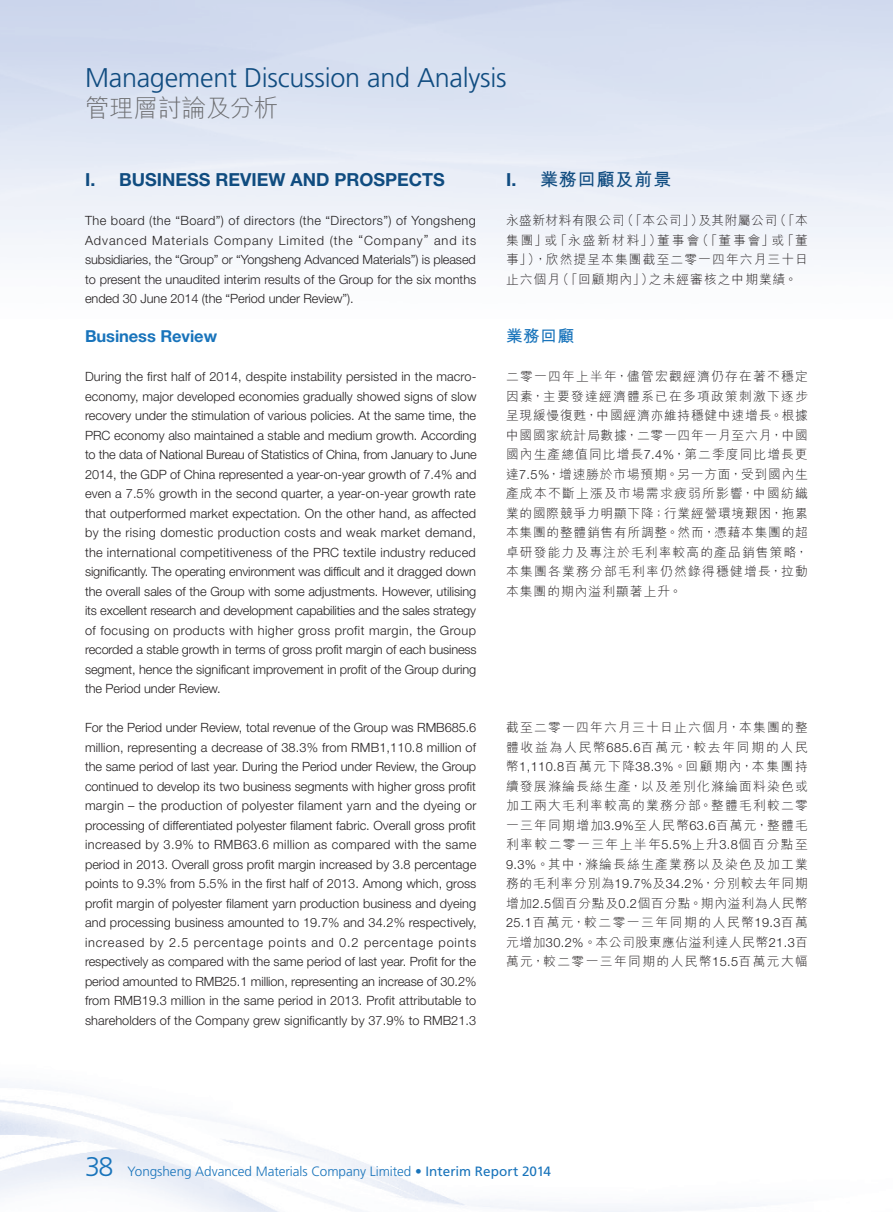
<style>
.page{position:relative;width:893px;height:1212px;background:#fff}
.page>*{position:absolute;margin:0;border:0;box-sizing:border-box;transform-origin:0 0}
.Body_Text{font:300 27px "Frutiger LT Std";letter-spacing:-.01em;color:#104c80}
.Body_Text-2{font:300 27px "Frutiger LT Std";color:#1974bb}
.Body_Text-3{font:300 24.75px "M Hei HK";letter-spacing:-.025em;color:#6c6d70}
.Heading_1{font:700 18px "Helvetica Neue LT Std";color:#104c80}
.C_Heading_1{font:700 18px "M Hei HK";letter-spacing:.05em;color:#104c80}
.Heading_2{font:700 16.5px "Helvetica Neue LT Std";letter-spacing:-.005em;color:#1974bb}
.C_Heading_2{font:700 16.5px "M Hei HK";color:#1974bb}
.Body_Text-4{font:300 13.5px "Frutiger LT Std";letter-spacing:-.005em;color:#1974bb}
.Body_Text-5{font:300 12.75px/19.5px "Helvetica Neue LT Std";letter-spacing:-.005em;color:#231f20;text-align:justify}
.C_Body_Text{font:300 12.75px/19.5px "M Hei HK";letter-spacing:.09em;color:#231f20;text-align:justify}
.s1{font-family:"Helvetica Neue LT Std"}
.s2{font-weight:400}
</style>
<div class="page">
<p class="Body_Text" style="left:85px;top:63px;width:423px">Management Discussion and Analysis</p>
<p class="Body_Text-3" style="left:85px;top:95px;width:195px">管理層討論及分析</p>
<p class="Heading_1" style="left:85px;top:169px;width:361px">I. BUSINESS REVIEW AND PROSPECTS</p>
<p class="Body_Text-5" style="left:85px;top:211px;width:393px">The board (the “Board”) of directors (the “Directors”) of Yongsheng Advanced Materials Company Limited (the “Company” and its subsidiaries, the “Group” or “Yongsheng Advanced Materials”) is pleased to present the unaudited interim results of the Group for the six months ended 30 June 2014 (the “Period under Review”).</p>
<p class="Heading_2" style="left:85px;top:326px;width:134px">Business Review</p>
<p class="Body_Text-5" style="left:85px;top:367px;width:393px">During the first half of 2014, despite instability persisted in the macro&shy;economy, major developed economies gradually showed signs of slow recovery under the stimulation of various policies. At the same time, the PRC economy also maintained a stable and medium growth. According to the data of National Bureau of Statistics of China, from January to June 2014, the GDP of China represented a year-on-year growth of 7.4% and even a 7.5% growth in the second quarter, a year-on-year growth rate that outperformed market expectation. On the other hand, as affected by the rising domestic production costs and weak market demand, the international competitiveness of the PRC textile industry reduced significantly. The operating environment was difficult and it dragged down the overall sales of the Group with some adjustments. However, utilising its excellent research and development capabilities and the sales strategy of focusing on products with higher gross profit margin, the Group recorded a stable growth in terms of gross profit margin of each business segment, hence the significant improvement in profit of the Group during the Period under Review.</p>
<p class="Body_Text-5" style="left:85px;top:718px;width:393px">For the Period under Review, total revenue of the Group was RMB685.6 million, representing a decrease of 38.3% from RMB1,110.8 million of the same period of last year. During the Period under Review, the Group continued to develop its two business segments with higher gross profit margin – the production of polyester filament yarn and the dyeing or processing of differentiated polyester filament fabric. Overall gross profit increased by 3.9% to RMB63.6 million as compared with the same period in 2013. Overall gross profit margin increased by 3.8 percentage points to 9.3% from 5.5% in the first half of 2013. Among which, gross profit margin of polyester filament yarn production business and dyeing and processing business amounted to 19.7% and 34.2% respectively, increased by 2.5 percentage points and 0.2 percentage points respectively as compared with the same period of last year. Profit for the period amounted to RMB25.1 million, representing an increase of 30.2% from RMB19.3 million in the same period in 2013. Profit attributable to shareholders of the Company grew significantly by 37.9% to RMB21.3</p>
<p class="C_Heading_1" style="left:506px;top:166px;width:167px"><span class="s1">I.</span> 業務回顧及前景</p>
<p class="C_Body_Text" style="left:506px;top:211px;width:303px">永盛新材料有限公司（「本公司」）及其附屬公司（「本集團」或「永盛新材料」）董事會（「董事會」或「董事」），欣然提呈本集團截至二零一四年六月三十日止六個月（「回顧期內」）之未經審核之中期業績。</p>
<p class="C_Heading_2" style="left:506px;top:324px;width:70px">業務回顧</p>
<p class="C_Body_Text" style="left:506px;top:367px;width:303px">二零一四年上半年，儘管宏觀經濟仍存在著不穩定因素，主要發達經濟體系已在多項政策刺激下逐步呈現緩慢復甦，中國經濟亦維持穩健中速增長。根據中國國家統計局數據，二零一四年一月至六月，中國國內生產總值同比增長<span class="s1">7.4%</span>，第二季度同比增長更達<span class="s1">7.5%</span>，增速勝於市場預期。另一方面，受到國內生產成本不斷上漲及市場需求疲弱所影響，中國紡織業的國際競爭力明顯下降；行業經營環境艱困，拖累本集團的整體銷售有所調整。然而，憑藉本集團的超卓研發能力及專注於毛利率較高的產品銷售策略，本集團各業務分部毛利率仍然錄得穩健增長，拉動本集團的期內溢利顯著上升。</p>
<p class="C_Body_Text" style="left:506px;top:718px;width:304px">截至二零一四年六月三十日止六個月，本集團的整體收益為人民幣<span class="s1">685.6</span>百萬元，較去年同期的人民幣<span class="s1">1,110.8</span>百萬元下降<span class="s1">38.3%</span>。回顧期內，本集團持續發展滌綸長絲生產，以及差別化滌綸面料染色或加工兩大毛利率較高的業務分部。整體毛利較二零一三年同期增加<span class="s1">3.9%</span>至人民幣<span class="s1">63.6</span>百萬元，整體毛利率較二零一三年上半年<span class="s1">5.5%</span>上升<span class="s1">3.8</span>個百分點至<span class="s1">9.3%</span>。其中，滌綸長絲生產業務以及染色及加工業務的毛利率分別為<span class="s1">19.7%</span>及<span class="s1">34.2%</span>，分別較去年同期增加<span class="s1">2.5</span>個百分點及<span class="s1">0.2</span>個百分點。期內溢利為人民幣<span class="s1">25.1</span>百萬元，較二零一三年同期的人民幣<span class="s1">19.3</span>百萬元增加<span class="s1">30.2%</span>。本公司股東應佔溢利達人民幣<span class="s1">21.3</span>百萬元，較二零一三年同期的人民幣<span class="s1">15.5</span>百萬元大幅</p>
<p class="Body_Text-2" style="left:85px;top:1152px;width:30px">38</p>
<p class="Body_Text-4" style="left:128px;top:1164px;width:425px">Yongsheng Advanced Materials Company Limited • <span class="s2">Interim Report 2014</span></p>
</div>
